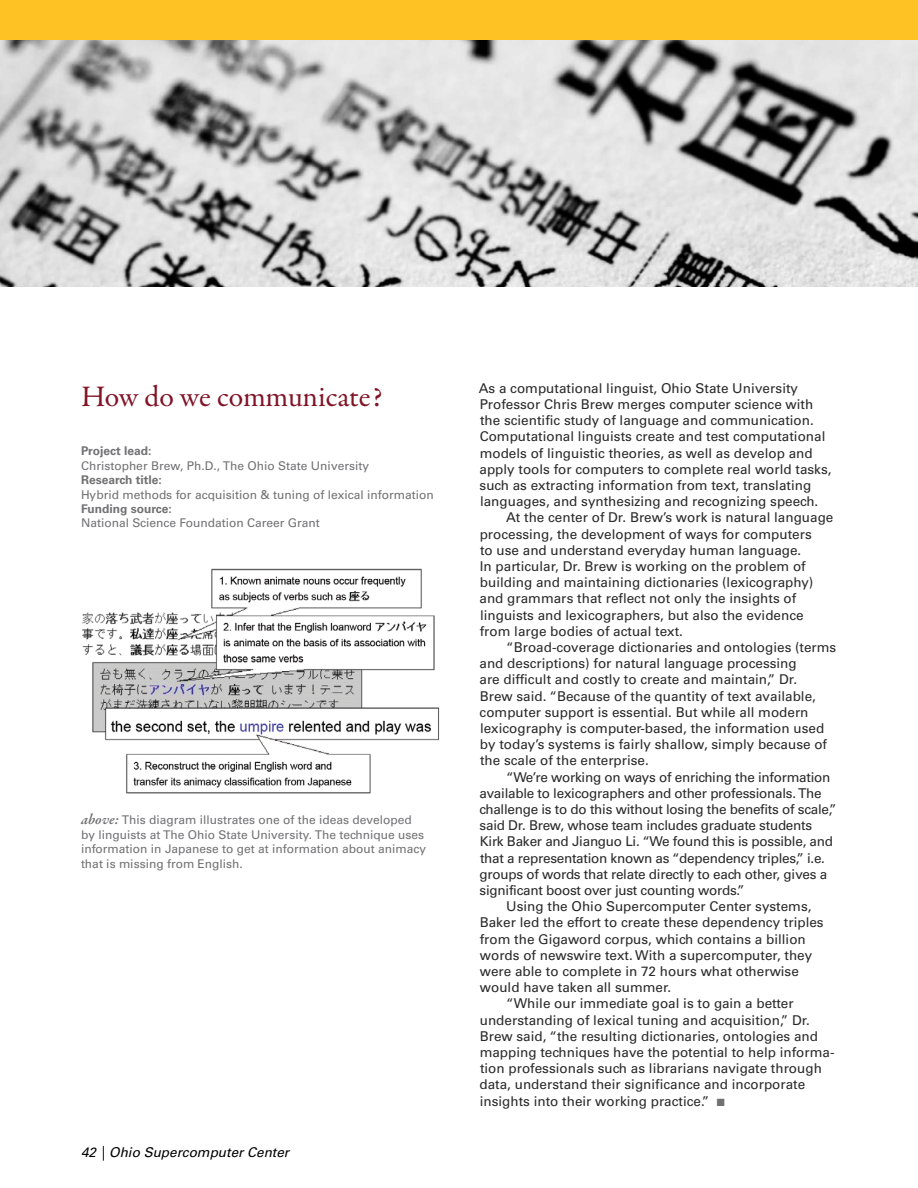
<style>
.page{position:relative;width:918px;height:1188px;background:#fff}
.page>*{position:absolute;margin:0;border:0;box-sizing:border-box;transform-origin:0 0}
.t1{font:30px "Garamond Premr Pro";letter-spacing:-.005em;color:#811427}
.t2{font:13.5px "Univers LT Std";color:#29292a}
.t3{font:13.5px "Univers LT Std";letter-spacing:-.02em;color:#29292a}
.t4{font:italic 13.5px "Univers LT Std";color:#000}
.t5{font:12px/14.4px "Univers LT Std";color:#717073}
.t6{font:700 12px "Univers LT Std";color:#717073}
.s1{font-family:"Garamond Premr Pro";font-weight:600;font-style:italic;font-size:15px}
.s2{color:#717073}
</style>
<div class="page">
<img style="left:82px;top:568px;width:357px;height:225px">
<img style="left:0;top:40px;width:918px;height:246px">
<div style="left:0;top:0;width:918px;height:40px;background:#ffc224"></div>
<h1 class="t1" style="left:81px;top:379px;width:303px">How do we communicate?</h1>
<p class="t6" style="left:81px;top:444px;width:72px">Project lead:</p>
<p class="t5" style="left:81px;top:458px;width:290px">Christopher Brew, Ph.D., The Ohio State University</p>
<p class="t6" style="left:81px;top:473px;width:82px">Research title:</p>
<p class="t5" style="left:81px;top:487px;width:354px">Hybrid methods for acquisition &amp; tuning of lexical information</p>
<p class="t6" style="left:81px;top:502px;width:92px">Funding source:</p>
<p class="t5" style="left:81px;top:516px;width:240px">National Science Foundation Career Grant</p>
<p class="t5" style="left:81px;top:813px;width:347px"><span class="s1">above:</span> This diagram illustrates one of the ideas developed by linguists at The Ohio State University. The technique uses information in Japanese to get at information about animacy that is missing from English.</p>
<p class="t4" style="left:81px;top:1144px;width:210px">42 | Ohio Supercomputer Center</p>
<p class="t2" style="left:479px;top:380px;width:321px">As a computational linguist, Ohio State University</p>
<p class="t2" style="left:480px;top:396px;width:335px">Professor Chris Brew merges computer science with</p>
<p class="t2" style="left:480px;top:412px;width:335px">the scientific study of language and communication.</p>
<p class="t2" style="left:480px;top:429px;width:347px">Computational linguists create and test computational</p>
<p class="t2" style="left:480px;top:445px;width:335px">models of linguistic theories, as well as develop and</p>
<p class="t2" style="left:480px;top:461px;width:354px">apply tools for computers to complete real world tasks,</p>
<p class="t2" style="left:480px;top:477px;width:333px">such as extracting information from text, translating</p>
<p class="t2" style="left:480px;top:493px;width:340px">languages, and synthesizing and recognizing speech.</p>
<p class="t2" style="left:506px;top:510px;width:329px">At the center of Dr. Brew’s work is natural language</p>
<p class="t2" style="left:480px;top:526px;width:334px">processing, the development of ways for computers</p>
<p class="t2" style="left:480px;top:542px;width:323px">to use and understand everyday human language.</p>
<p class="t2" style="left:480px;top:558px;width:327px">In particular, Dr. Brew is working on the problem of</p>
<p class="t2" style="left:480px;top:574px;width:335px">building and maintaining dictionaries (lexicography)</p>
<p class="t2" style="left:480px;top:591px;width:318px">and grammars that reflect not only the insights of</p>
<p class="t2" style="left:480px;top:607px;width:325px">linguists and lexicographers, but also the evidence</p>
<p class="t2" style="left:480px;top:623px;width:205px">from large bodies of actual text.</p>
<p class="t2" style="left:506px;top:639px;width:332px">“Broad-coverage dictionaries and ontologies (terms</p>
<p class="t2" style="left:480px;top:655px;width:319px">and descriptions) for natural language processing</p>
<p class="t2" style="left:480px;top:672px;width:319px">are difficult and costly to create and maintain,” Dr.</p>
<p class="t2" style="left:480px;top:688px;width:338px">Brew said. “Because of the quantity of text available,</p>
<p class="t2" style="left:480px;top:704px;width:330px">computer support is essential. But while all modern</p>
<p class="t2" style="left:480px;top:720px;width:346px">lexicography is computer-based, the information used</p>
<p class="t2" style="left:480px;top:736px;width:349px">by today’s systems is fairly shallow, simply because of</p>
<p class="t2" style="left:480px;top:753px;width:170px">the scale of the enterprise.</p>
<p class="t3" style="left:506px;top:769px;width:326px">“We’re working on ways of enriching the information</p>
<p class="t3" style="left:480px;top:785px;width:344px">available to lexicographers and other professionals. The</p>
<p class="t3" style="left:480px;top:801px;width:359px">challenge is to do this without losing the benefits of scale,”</p>
<p class="t3" style="left:480px;top:817px;width:334px">said Dr. Brew, whose team includes graduate students</p>
<p class="t3" style="left:480px;top:834px;width:355px">Kirk Baker and Jianguo Li. “We found this is possible, and</p>
<p class="t3" style="left:480px;top:850px;width:347px">that a representation known as “dependency triples,” i.e.</p>
<p class="t3" style="left:480px;top:866px;width:349px">groups of words that relate directly to each other, gives a</p>
<p class="t3" style="left:480px;top:882px;width:266px">significant boost over just counting words.”</p>
<p class="t2" style="left:506px;top:898px;width:307px">Using the Ohio Supercomputer Center systems,</p>
<p class="t2" style="left:480px;top:915px;width:345px">Baker led the effort to create these dependency triples</p>
<p class="t2" style="left:480px;top:931px;width:328px">from the Gigaword corpus, which contains a billion</p>
<p class="t2" style="left:480px;top:947px;width:334px">words of newswire text. With a supercomputer, they</p>
<p class="t2" style="left:480px;top:963px;width:321px">were able to complete in 72 hours what otherwise</p>
<p class="t2" style="left:480px;top:979px;width:193px">would have taken all summer.</p>
<p class="t2" style="left:506px;top:996px;width:289px">“While our immediate goal is to gain a better</p>
<p class="t2" style="left:480px;top:1012px;width:332px">understanding of lexical tuning and acquisition,” Dr.</p>
<p class="t2" style="left:480px;top:1028px;width:340px">Brew said, “the resulting dictionaries, ontologies and</p>
<p class="t2" style="left:480px;top:1044px;width:356px">mapping techniques have the potential to help informa-</p>
<p class="t2" style="left:480px;top:1060px;width:343px">tion professionals such as librarians navigate through</p>
<p class="t2" style="left:480px;top:1077px;width:327px">data, understand their significance and incorporate</p>
<p class="t2" style="left:480px;top:1093px;width:246px">insights into their working practice.” <span class="s2">■</span></p>
</div>
